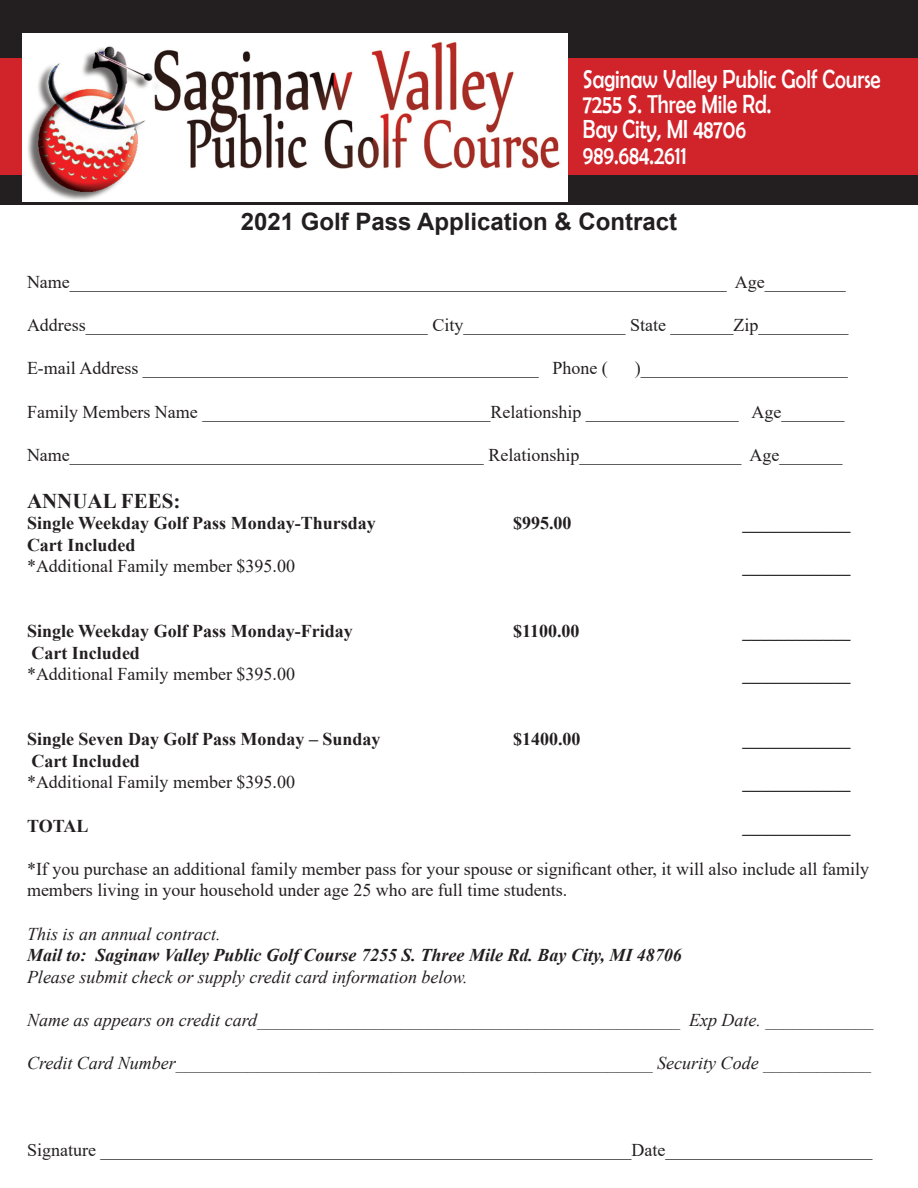
<style>
.page{position:relative;width:918px;height:1188px;background:#fff}
.page>*{position:absolute;margin:0;border:0;box-sizing:border-box;transform-origin:0 0}
.t1{font:26.25px "Berlin Sans FB";color:#fff;scale:.8 1}
.t2{font:700 24px "Arial";color:#231f20}
.t3{font:700 21px "Times New Roman";color:#231f20}
.Heading_2{font:18px/21.6px "Times New Roman";color:#231f20}
.t4{font:italic 18px "Times New Roman";color:#231f20}
.Heading_2-2{font:700 18px "Times New Roman";color:#231f20}
.t5{font:italic 700 18px "Times New Roman";color:#231f20}
</style>
<div class="page">
<div style="left:0;top:0;width:918px;height:204px;background:#231f20"></div>
<div style="left:0;top:58px;width:918px;height:118px;background:#d1232a"></div>
<img style="left:23px;top:33px;width:545px;height:168px">
<p class="t1" style="left:583px;top:64px;width:374px">Saginaw Valley Public Golf Course</p>
<p class="t1" style="left:583px;top:90px;width:237px">7255 S. Three Mile Rd.</p>
<p class="t1" style="left:583px;top:115px;width:206px">Bay City, MI 48706</p>
<p class="t1" style="left:583px;top:140px;width:131px">989.684.2611</p>
<p class="t2" style="left:241px;top:205px;width:438px">2021 Golf Pass Application &amp; Contract</p>
<p class="Heading_2" style="left:27px;top:271px;width:820px">Name_________________________________________________________________________ Age_________</p>
<p class="Heading_2" style="left:27px;top:314px;width:823px">Address______________________________________ City__________________ State _______Zip__________</p>
<p class="Heading_2" style="left:27px;top:357px;width:582px">E-mail Address ____________________________________________ Phone (</p>
<p class="Heading_2" style="left:635px;top:357px;width:214px">)_______________________</p>
<p class="Heading_2" style="left:27px;top:400px;width:819px">Family Members Name ________________________________Relationship _________________ Age_______</p>
<p class="Heading_2" style="left:27px;top:443px;width:817px">Name______________________________________________ Relationship__________________ Age_______</p>
<p class="t3" style="left:27px;top:485px;width:155px">ANNUAL FEES:</p>
<p class="Heading_2-2" style="left:27px;top:510px;width:350px">Single Weekday Golf Pass Monday-Thursday</p>
<p class="Heading_2-2" style="left:513px;top:510px;width:60px">$995.00</p>
<p class="Heading_2-2" style="left:742px;top:510px;width:109px">____________</p>
<p class="Heading_2-2" style="left:27px;top:532px;width:110px">Cart Included</p>
<p class="Heading_2" style="left:27px;top:555px;width:270px">*Additional Family member $395.00</p>
<p class="Heading_2-2" style="left:742px;top:553px;width:109px">____________</p>
<p class="Heading_2-2" style="left:27px;top:618px;width:327px">Single Weekday Golf Pass Monday-Friday</p>
<p class="Heading_2-2" style="left:513px;top:618px;width:68px">$1100.00</p>
<p class="Heading_2-2" style="left:32px;top:640px;width:110px">Cart Included</p>
<p class="Heading_2" style="left:27px;top:663px;width:270px">*Additional Family member $395.00</p>
<p class="Heading_2-2" style="left:27px;top:726px;width:355px">Single Seven Day Golf Pass Monday – Sunday</p>
<p class="Heading_2-2" style="left:513px;top:726px;width:69px">$1400.00</p>
<p class="Heading_2-2" style="left:32px;top:748px;width:110px">Cart Included</p>
<p class="Heading_2" style="left:27px;top:771px;width:270px">*Additional Family member $395.00</p>
<p class="Heading_2-2" style="left:27px;top:813px;width:63px">TOTAL</p>
<p class="Heading_2-2" style="left:742px;top:618px;width:109px">____________</p>
<p class="Heading_2-2" style="left:742px;top:661px;width:109px">____________</p>
<p class="Heading_2-2" style="left:742px;top:726px;width:109px">____________</p>
<p class="Heading_2-2" style="left:742px;top:769px;width:109px">____________</p>
<p class="Heading_2-2" style="left:742px;top:813px;width:109px">____________</p>
<p class="Heading_2" style="left:27px;top:857px;width:844px">*If you purchase an additional family member pass for your spouse or significant other, it will also include all family members living in your household under age 25 who are full time students.</p>
<p class="t4" style="left:27px;top:921px;width:195px">This is an annual contract.</p>
<p class="t5" style="left:27px;top:943px;width:656px">Mail to: Saginaw Valley Public Golf Course 7255 S. Three Mile Rd. Bay City, MI 48706</p>
<p class="t4" style="left:27px;top:964px;width:442px">Please submit check or supply credit card information below.</p>
<p class="t4" style="left:27px;top:1008px;width:848px">Name as appears on credit card_______________________________________________ Exp Date. ____________</p>
<p class="t4" style="left:27px;top:1051px;width:846px">Credit Card Number_____________________________________________________ Security Code ____________</p>
<p class="Heading_2" style="left:27px;top:1138px;width:847px">Signature ___________________________________________________________Date_______________________</p>
</div>
